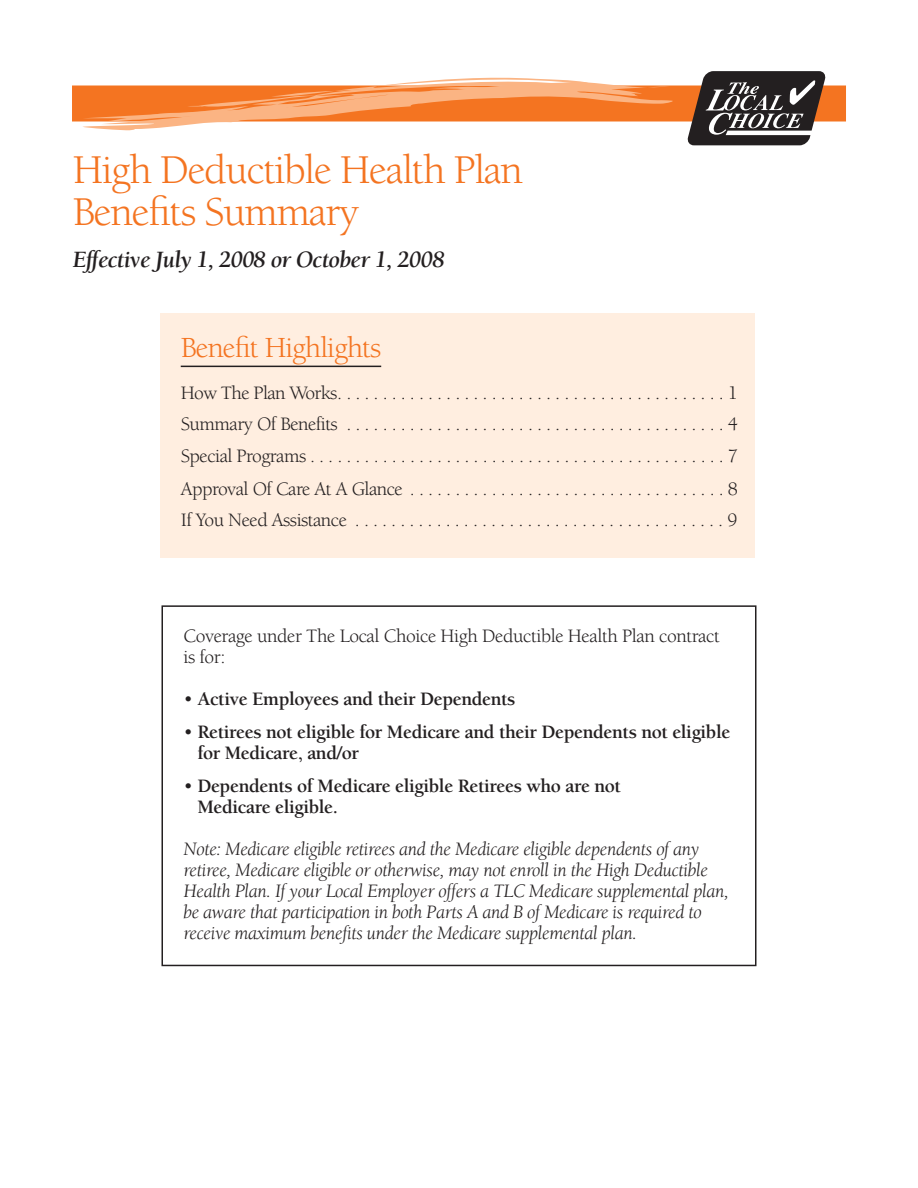
<style>
.page{position:relative;width:918px;height:1188px;background:#fff}
.page>*{position:absolute;margin:0;border:0;box-sizing:border-box;transform-origin:0 0}
.t1{font:42px/42px "Berkeley";letter-spacing:-.03em;color:#f47421}
.t2{font:30px "Berkeley";letter-spacing:-.03em;color:#f47421}
.t3{font:italic 700 24px "Berkeley";letter-spacing:-.03em;color:#231f20}
.t4{font:19.5px/32px "Berkeley";letter-spacing:-.02em;color:#231f20;text-align:justify}
.t5{font:italic 19.5px/21px "Berkeley";letter-spacing:-.02em;color:#231f20}
.t6{font:700 19.5px/21px "Berkeley";letter-spacing:-.02em;color:#231f20}
.s1{font-weight:400}
</style>
<div class="page">
<div style="left:160px;top:313px;width:594px;height:244px;background:#ffeee0"></div>
<hr style="left:181px;top:366px;width:200px;height:1px;background:#231f20">
<div style="left:72px;top:86px;width:774px;height:36px;background:#f47421"></div>
<svg style="left:82px;top:78px;width:591px;height:52px"></svg>
<svg style="left:688px;top:71px;width:137px;height:74px"></svg>
<div style="left:162px;top:605px;width:594px;height:361px;border:2px solid #231f20"></div>
<h1 class="t1" style="left:73px;top:152px;width:452px">High Deductible Health Plan<br>Benefits Summary</h1>
<p class="t3" style="left:73px;top:250px;width:374px">Effective July 1, 2008 or October 1, 2008</p>
<h2 class="t2" style="left:181px;top:335px;width:202px">Benefit Highlights</h2>
<p class="t4" style="left:181px;top:378px;width:559px">How The Plan Works. . . . . . . . . . . . . . . . . . . . . . . . . . . . . . . . . . . . . . . . . . . 1<br>Summary Of Benefits . . . . . . . . . . . . . . . . . . . . . . . . . . . . . . . . . . . . . . . . . . 4<br>Special Programs . . . . . . . . . . . . . . . . . . . . . . . . . . . . . . . . . . . . . . . . . . . . . . 7<br>Approval Of Care At A Glance . . . . . . . . . . . . . . . . . . . . . . . . . . . . . . . . . . . 8<br>If You Need Assistance . . . . . . . . . . . . . . . . . . . . . . . . . . . . . . . . . . . . . . . . . 9</p>
<p class="t4" style="left:183px;top:627px;width:538px;line-height:21px">Coverage under The Local Choice High Deductible Health Plan contract is for:</p>
<p class="t6" style="left:183px;top:690px;width:334px"><span class="s1">•</span> Active Employees and their Dependents</p>
<p class="t6" style="left:197px;top:723px;width:535px;text-indent:-14px"><span class="s1">•</span> Retirees not eligible for Medicare and their Dependents not eligible for Medicare, and/or</p>
<p class="t6" style="left:197px;top:777px;width:425px;text-indent:-14px"><span class="s1">•</span> Dependents of Medicare eligible Retirees who are not<br>Medicare eligible.</p>
<p class="t5" style="left:183px;top:840px;width:547px">Note: Medicare eligible retirees and the Medicare eligible dependents of any retiree, Medicare eligible or otherwise, may not enroll in the High Deductible Health Plan. If your Local Employer offers a TLC Medicare supplemental plan, be aware that participation in both Parts A and B of Medicare is required to receive maximum benefits under the Medicare supplemental plan.</p>
</div>
